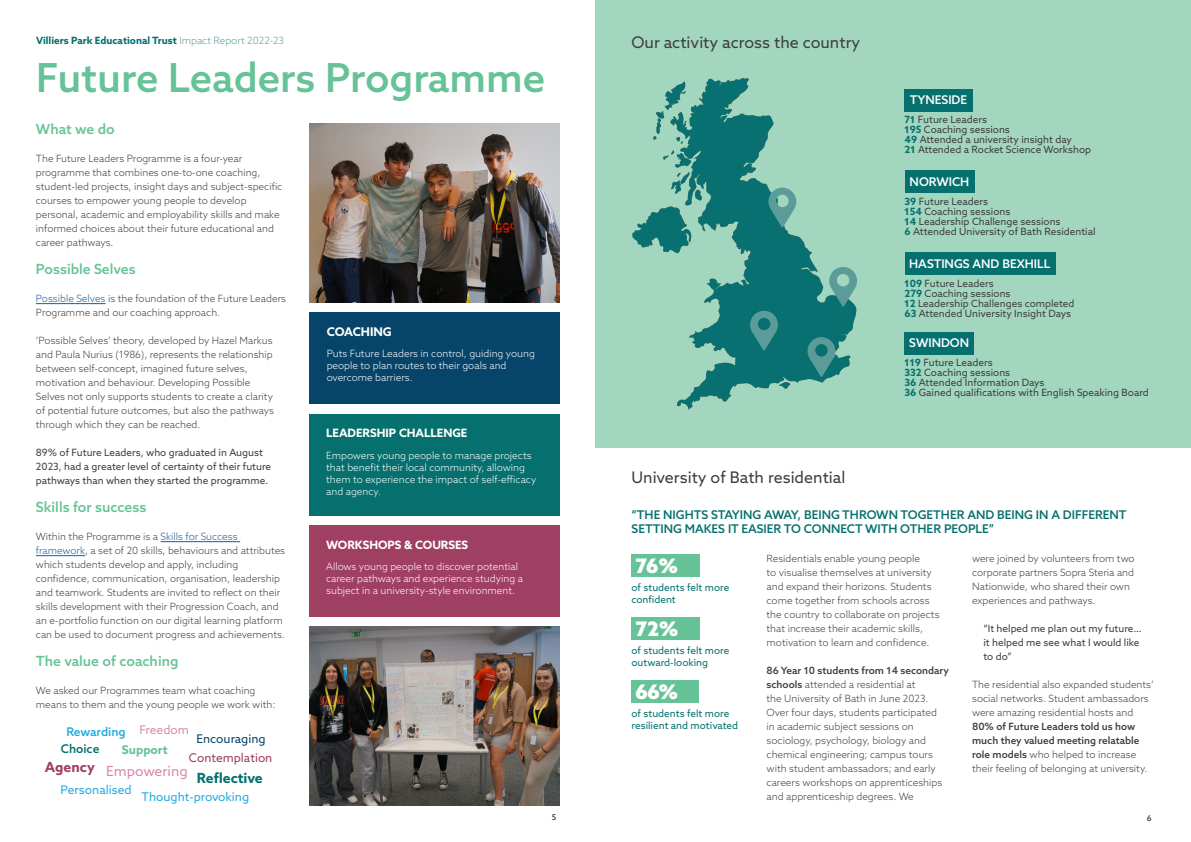
<style>
.page{position:relative;width:1191px;height:842px;background:#fff}
.page>*{position:absolute;margin:0;border:0;box-sizing:border-box;transform-origin:0 0}
.t1{font:500 40px "Azo Sans";color:#66c397}
.t2{font:900 20px "Azo Sans";color:#fff}
.t3{font:16px "Azo Sans";color:#3e3e3f}
.t4{font:500 14px "Azo Sans";color:#66c397}
.t5{font:700 14px "Azo Sans";color:#06706f}
.t6{font:14px "Azo Sans";color:#db8aaf}
.t7{font:700 14px "Azo Sans";color:#9f3f62}
.t8{font:500 12px/14px "Azo Sans";color:#06706f}
.t9{font:500 12px "Azo Sans";color:#fff}
.t10{font:12px "Azo Sans";color:#24aae1}
.t11{font:12px "Azo Sans";color:#9f3f62}
.t12{font:12px "Azo Sans";color:#07446a}
.t13{font:500 12px "Azo Sans";letter-spacing:-.005em;color:#24aae1}
.t14{font:700 12px "Azo Sans";color:#fff}
.t15{font:12px "Azo Sans";color:#db8aaf}
.t16{font:700 12px "Azo Sans";color:#66c397}
.t17{font:700 11.5px "Azo Sans";color:#fff}
.t18{font:300 10px/14px "Azo Sans";color:#3e3e3f}
.t19{font:10px/10px "Azo Sans";color:#3e3e3f}
.t20{font:300 10px/12px "Azo Sans";color:#fff}
.t21{font:10px/12px "Azo Sans";color:#06706f}
.t22{font:10px/10px "Azo Sans";color:#414042}
.t23{font:700 10px "Azo Sans";color:#06706f}
.t24{font:500 8px "Azo Sans";color:#3e3e3f}
.s1{font-weight:300;color:#5c9c9a}
.s2{color:#175d9e}
.s3{font-weight:700;color:#06706f}
.s4{font-weight:500}
</style>
<div class="page">
<div style="left:310px;top:312px;width:250px;height:92px;background:#07446a"></div>
<div style="left:309px;top:414px;width:251px;height:101px;background:#06706f"></div>
<div style="left:309px;top:525px;width:251px;height:92px;background:#9f3f62"></div>
<hr style="left:36px;top:303px;width:70px;height:1px;background:#175d9e">
<hr style="left:161px;top:541px;width:79px;height:1px;background:#175d9e">
<hr style="left:36px;top:555px;width:49px;height:1px;background:#175d9e">
<img style="left:310px;top:627px;width:250px;height:179px">
<img style="left:310px;top:123px;width:250px;height:179px">
<div style="left:595px;top:0;width:596px;height:448px;background:#a2d6bf"></div>
<div style="left:904px;top:252px;width:151px;height:23px;background:#06706f"></div>
<div style="left:904px;top:332px;width:70px;height:23px;background:#06706f"></div>
<div style="left:905px;top:171px;width:69px;height:22px;background:#06706f"></div>
<div style="left:904px;top:89px;width:69px;height:22px;background:#06706f"></div>
<img style="left:632px;top:77px;width:225px;height:333px">
<div style="left:631px;top:554px;width:69px;height:23px;background:#66c397"></div>
<div style="left:631px;top:618px;width:68px;height:22px;background:#66c397"></div>
<div style="left:631px;top:680px;width:68px;height:23px;background:#66c397"></div>
<svg style="left:768px;top:188px;width:28px;height:39px"></svg>
<svg style="left:750px;top:311px;width:28px;height:40px"></svg>
<svg style="left:807px;top:337px;width:28px;height:40px"></svg>
<svg style="left:829px;top:267px;width:28px;height:40px"></svg>
<p class="t23" style="left:36px;top:34px;width:249px">Villiers Park Educational Trust <span class="s1">Impact Report 2022-23</span></p>
<p class="t1" style="left:36px;top:52px;width:511px">Future Leaders Programme</p>
<p class="t4" style="left:36px;top:120px;width:80px">What we do</p>
<p class="t18" style="left:36px;top:151px;width:248px">The Future Leaders Programme is a four-year programme that combines one-to-one coaching, student-led projects, insight days and subject-specific courses to empower young people to develop personal, academic and employability skills and make informed choices about their future educational and career pathways.</p>
<p class="t4" style="left:36px;top:260px;width:101px">Possible Selves</p>
<p class="t18" style="left:36px;top:291px;width:252px"><span class="s2">Possible Selves</span> is the foundation of the Future Leaders<br>Programme and our coaching approach.</p>
<p class="t18" style="left:36px;top:333px;width:239px">‘Possible Selves’ theory, developed by Hazel Markus and Paula Nurius (1986), represents the relationship between self-concept, imagined future selves, motivation and behaviour. Developing Possible Selves not only supports students to create a clarity of potential future outcomes, but also the pathways through which they can be reached.</p>
<p class="t19" style="left:36px;top:445px;width:237px;line-height:14px">89% of Future Leaders, who graduated in August<br>2023, had a greater level of certainty of their future pathways than when they started the programme.</p>
<p class="t4" style="left:36px;top:498px;width:112px">Skills for success</p>
<p class="t18" style="left:36px;top:529px;width:251px">Within the Programme is a <span class="s2">Skills for Success framework</span>, a set of 20 skills, behaviours and attributes which students develop and apply, including confidence, communication, organisation, leadership and teamwork. Students are invited to reflect on their skills development with their Progression Coach, and an e-portfolio function on our digital learning platform can be used to document progress and achievements.</p>
<p class="t4" style="left:36px;top:652px;width:144px">The value of coaching</p>
<p class="t18" style="left:36px;top:683px;width:241px">We asked our Programmes team what coaching means to them and the young people we work with:</p>
<p class="t15" style="left:139px;top:722px;width:51px">Freedom</p>
<p class="t6" style="left:106px;top:762px;width:83px">Empowering</p>
<p class="t13" style="left:66px;top:724px;width:61px">Rewarding</p>
<p class="t16" style="left:122px;top:742px;width:47px">Support</p>
<p class="t12" style="left:196px;top:731px;width:71px">Encouraging</p>
<p class="t8" style="left:61px;top:742px;width:40px">Choice</p>
<p class="t10" style="left:60px;top:782px;width:73px">Personalised</p>
<p class="t11" style="left:189px;top:750px;width:85px">Contemplation</p>
<p class="t7" style="left:45px;top:758px;width:51px">Agency</p>
<p class="t5" style="left:197px;top:769px;width:67px">Reflective</p>
<p class="t10" style="left:141px;top:789px;width:109px">Thought-provoking</p>
<p class="t14" style="left:327px;top:324px;width:67px">COACHING</p>
<p class="t20" style="left:327px;top:347px;width:210px">Puts Future Leaders in control, guiding young people to plan routes to their goals and overcome barriers.</p>
<p class="t17" style="left:326px;top:426px;width:143px">LEADERSHIP CHALLENGE</p>
<p class="t20" style="left:326px;top:449px;width:212px">Empowers young people to manage projects that benefit their local community, allowing them to experience the impact of self-efficacy and agency.</p>
<p class="t17" style="left:326px;top:537px;width:143px">WORKSHOPS &amp; COURSES</p>
<p class="t20" style="left:326px;top:561px;width:198px">Allows young people to discover potential career pathways and experience studying a subject in a university-style environment.</p>
<p class="t3" style="left:631px;top:32px;width:230px">Our activity across the country</p>
<p class="t3" style="left:631px;top:467px;width:215px">University of Bath residential</p>
<p class="t9" style="left:909px;top:92px;width:59px">TYNESIDE</p>
<p class="t19" style="left:904px;top:114px;width:188px"><span class="s3">71</span> Future Leaders<br><span class="s3">195</span> Coaching sessions<br><span class="s3">49</span> Attended a university insight day<br><span class="s3">21</span> Attended a Rocket Science Workshop</p>
<p class="t9" style="left:909px;top:174px;width:61px">NORWICH</p>
<p class="t19" style="left:904px;top:196px;width:192px"><span class="s3">39</span> Future Leaders<br><span class="s3">154</span> Coaching sessions<br><span class="s3">14</span> Leadership Challenge sessions<br><span class="s3">6</span> Attended University of Bath Residential</p>
<p class="t9" style="left:909px;top:256px;width:143px">HASTINGS AND BEXHILL</p>
<p class="t22" style="left:904px;top:278px;width:171px"><span class="s3">109</span> Future Leaders<br><span class="s3">279</span> Coaching sessions<br><span class="s3">12</span> Leadership Challenges completed<br><span class="s3">63</span> Attended University Insight Days</p>
<p class="t9" style="left:909px;top:335px;width:61px">SWINDON</p>
<p class="t19" style="left:904px;top:358px;width:141px"><span class="s3">119</span> Future Leaders<br><span class="s3">332</span> Coaching sessions<br><span class="s3">36</span> Attended Information Days</p>
<p class="t19" style="left:904px;top:388px;width:246px"><span class="s3">36</span> Gained qualifications with English Speaking Board</p>
<p class="t8" style="left:631px;top:507px;width:496px">“THE NIGHTS STAYING AWAY, BEING THROWN TOGETHER AND BEING IN A DIFFERENT<br>SETTING MAKES IT EASIER TO CONNECT WITH OTHER PEOPLE”</p>
<p class="t2" style="left:635px;top:552px;width:44px">76%</p>
<p class="t21" style="left:631px;top:582px;width:99px">of students felt more confident</p>
<p class="t2" style="left:635px;top:615px;width:44px">72%</p>
<p class="t21" style="left:631px;top:645px;width:99px">of students felt more outward-looking</p>
<p class="t2" style="left:635px;top:678px;width:44px">66%</p>
<p class="t21" style="left:631px;top:708px;width:108px">of students felt more resilient and motivated</p>
<p class="t18" style="left:766px;top:551px;width:174px">Residentials enable young people<br>to visualise themselves at university and expand their horizons. Students come together from schools across the country to collaborate on projects that increase their academic skills, motivation to learn and confidence.</p>
<p class="t18" style="left:766px;top:663px;width:184px"><span class="s4">86 Year 10 students from 14 secondary schools</span> attended a residential at<br>the University of Bath in June 2023.<br>Over four days, students participated<br>in academic subject sessions on sociology, psychology, biology and chemical engineering; campus tours with student ambassadors; and early careers workshops on apprenticeships and apprenticeship degrees. We</p>
<p class="t18" style="left:972px;top:551px;width:164px">were joined by volunteers from two corporate partners Sopra Steria and<br>Nationwide, who shared their own experiences and pathways.</p>
<p class="t19" style="left:983px;top:621px;width:160px;line-height:14px">“It helped me plan out my future… it helped me see what I would like to do”</p>
<p class="t18" style="left:972px;top:677px;width:183px">The residential also expanded students’ social networks. Student ambassadors were amazing residential hosts and <span class="s4">80% of Future Leaders told us how much they valued meeting relatable role models</span> who helped to increase their feeling of belonging at university.</p>
<p class="t24" style="left:552px;top:812px;width:6px">5</p>
<p class="t24" style="left:1146px;top:812px;width:6px">6</p>
</div>
